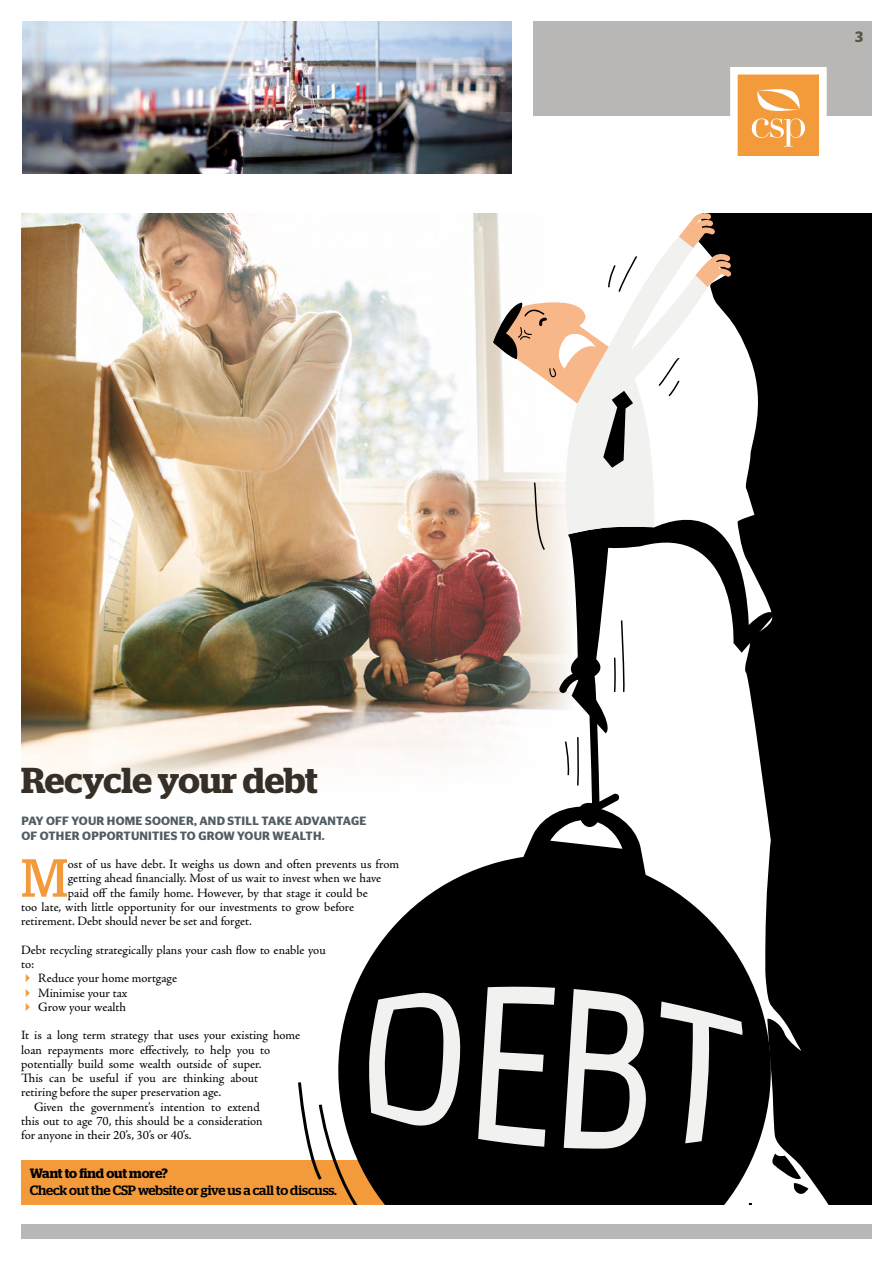
<style>
.page{position:relative;width:893px;height:1263px;background:#fff}
.page>*{position:absolute;margin:0;border:0;box-sizing:border-box;transform-origin:0 0}
.t1{font:53.4px "Stag";color:#f39a3b}
.t2{font:600 36px "Stag";letter-spacing:-.005em;color:#362f27}
.t3{font:600 15px "Stag Sans";color:#5b5248}
.t4{font:500 13.5px "Stag";letter-spacing:-.01em;color:#000}
.t5{font:600 13.5px "Stag";letter-spacing:-.005em;color:#000}
.t6{font:12.75px "Adobe Jenson Pro";letter-spacing:-.005em;color:#000}
.t7{font:600 12px/14.2px "Stag Sans";letter-spacing:.02em;color:#515c63}
</style>
<div class="page">
<div style="left:533px;top:21px;width:339px;height:95px;background:#b9b7b5"></div>
<div style="left:21px;top:1224px;width:851px;height:15px;background:#b9b7b5"></div>
<svg style="left:730px;top:67px;width:97px;height:89px;background:#f6b978"></svg>
<img style="left:21px;top:213px;width:547px;height:574px">
<img style="left:22px;top:21px;width:490px;height:152px">
<div style="left:21px;top:1161px;width:383px;height:44px;background:#f39a3b"></div>
<div style="left:731px;top:213px;width:141px;height:992px;background:#000"></div>
<svg style="left:794px;top:1153px;width:14px;height:43px"></svg>
<svg style="left:571px;top:501px;width:204px;height:232px"></svg>
<svg style="left:490px;top:213px;width:241px;height:337px"></svg>
<svg style="left:353px;top:804px;width:441px;height:401px;fill:#000"></svg>
<svg style="left:298px;top:991px;width:163px;height:214px"></svg>
<svg style="left:478px;top:986px;width:77px;height:161px"></svg>
<svg style="left:564px;top:989px;width:82px;height:160px"></svg>
<svg style="left:660px;top:1001px;width:83px;height:142px"></svg>
<svg style="left:559px;top:620px;width:66px;height:207px"></svg>
<h2 class="t2" style="left:21px;top:759px;width:298px">Recycle your debt</h2>
<p class="t7" style="left:21px;top:814px;width:346px">PAY OFF YOUR HOME SOONER, AND STILL TAKE ADVANTAGE<br>OF OTHER OPPORTUNITIES TO GROW YOUR WEALTH.</p>
<h1 class="t1" style="left:21px;top:847px;width:48px">M</h1>
<p class="t6" style="left:68px;top:857px;width:333px">ost of us have debt. It weighs us down and often prevents us from</p>
<p class="t6" style="left:68px;top:871px;width:315px">getting ahead financially. Most of us wait to invest when we have</p>
<p class="t6" style="left:68px;top:885px;width:301px">paid off the family home. However, by that stage it could be</p>
<p class="t6" style="left:21px;top:900px;width:335px">too late, with little opportunity for our investments to grow before</p>
<p class="t6" style="left:21px;top:914px;width:232px">retirement. Debt should never be set and forget.</p>
<p class="t6" style="left:21px;top:942px;width:306px">Debt recycling strategically plans your cash flow to enable you</p>
<p class="t6" style="left:21px;top:957px;width:15px">to:</p>
<p class="t6" style="left:38px;top:971px;width:140px">Reduce your home mortgage</p>
<p class="t6" style="left:38px;top:985px;width:91px">Minimise your tax</p>
<p class="t6" style="left:38px;top:999px;width:89px">Grow your wealth</p>
<p class="t6" style="left:21px;top:1028px;width:280px">It is a long term strategy that uses your existing home</p>
<p class="t6" style="left:21px;top:1042px;width:251px">loan repayments more effectively, to help you to</p>
<p class="t6" style="left:21px;top:1056px;width:242px">potentially build some wealth outside of super.</p>
<p class="t6" style="left:21px;top:1071px;width:239px">This can be useful if you are thinking about</p>
<p class="t6" style="left:21px;top:1085px;width:202px">retiring before the super preservation age.</p>
<p class="t6" style="left:34px;top:1099px;width:227px">Given the government’s intention to extend</p>
<p class="t6" style="left:21px;top:1113px;width:243px">this out to age 70, this should be a consideration</p>
<p class="t6" style="left:21px;top:1128px;width:172px">for anyone in their 20’s, 30’s or 40’s.</p>
<p class="t5" style="left:30px;top:1166px;width:140px">Want to find out more?</p>
<p class="t4" style="left:30px;top:1182px;width:309px">Check out the CSP website or give us a call to discuss.</p>
<p class="t3" style="left:855px;top:28px;width:10px">3</p>
</div>
